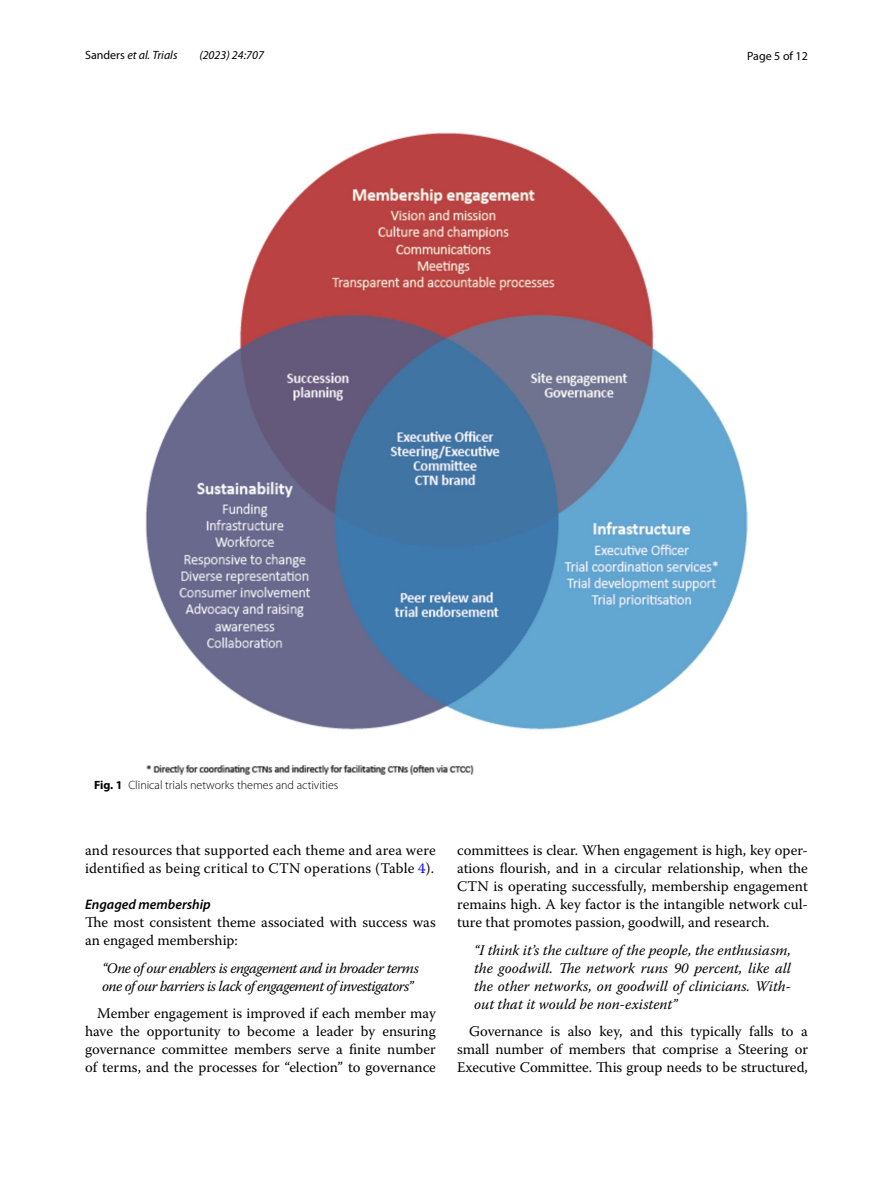
<style>
.page{position:relative;width:893px;height:1187px;background:#fff}
.page>*{position:absolute;margin:0;border:0;box-sizing:border-box;transform-origin:0 0}
.t1{font:14.7px/18px "Warnock Pro";color:#000;text-align:justify}
.t2{font:italic 14.7px/18px "Warnock Pro";letter-spacing:-.03em;color:#000}
.t3{font:italic 600 13.8px "Myriad Pro";color:#000}
.t4{font:300 12px "Myriad Pro";color:#000}
.t5{font:italic 12px "Myriad Pro";color:#000}
.t6{font:12px "Myriad Pro";color:#000}
.s1{font-style:normal}
.s2{font-weight:700}
.s3{color:#00f}
</style>
<div class="page">
<img style="left:145px;top:133px;width:603px;height:641px">
<p class="t5" style="left:85px;top:48px;width:94px"><span class="s1">Sanders</span> et al. Trials</p>
<p class="t5" style="left:199px;top:48px;width:66px">(2023) 24:707</p>
<p class="t6" style="left:747px;top:48px;width:62px">Page 5 of 12</p>
<p class="t4" style="left:94px;top:778px;width:246px"><span class="s2">Fig. 1</span> Clinical trials networks themes and activities</p>
<p class="t1" style="left:85px;top:841px;width:352px">and resources that supported each theme and area were identified as being critical to CTN operations (Table <span class="s3">4</span>).</p>
<p class="t3" style="left:85px;top:896px;width:127px">Engaged membership</p>
<p class="t1" style="left:85px;top:913px;width:352px">The most consistent theme associated with success was an engaged membership:</p>
<p class="t2" style="left:102px;top:958px;width:318px">“One of our enablers is engagement and in broader terms one of our barriers is lack of engagement of investigators”</p>
<p class="t1" style="left:85px;top:1004px;width:352px;text-indent:12px">Member engagement is improved if each member may have the opportunity to become a leader by ensuring governance committee members serve a finite number of terms, and the processes for “election” to governance</p>
<p class="t1" style="left:457px;top:841px;width:352px">committees is clear. When engagement is high, key oper&shy;ations flourish, and in a circular relationship, when the CTN is operating successfully, membership engagement remains high. A key factor is the intangible network cul&shy;ture that promotes passion, goodwill, and research.</p>
<p class="t2" style="left:474px;top:940px;width:318px;text-align:justify">“I think it’s the culture of the people, the enthusiasm, the goodwill. The network runs 90 percent, like all the other networks, on goodwill of clinicians. With&shy;out that it would be non-existent”</p>
<p class="t1" style="left:457px;top:1022px;width:352px;text-indent:12px">Governance is also key, and this typically falls to a small number of members that comprise a Steering or Executive Committee. This group needs to be structured,</p>
</div>
